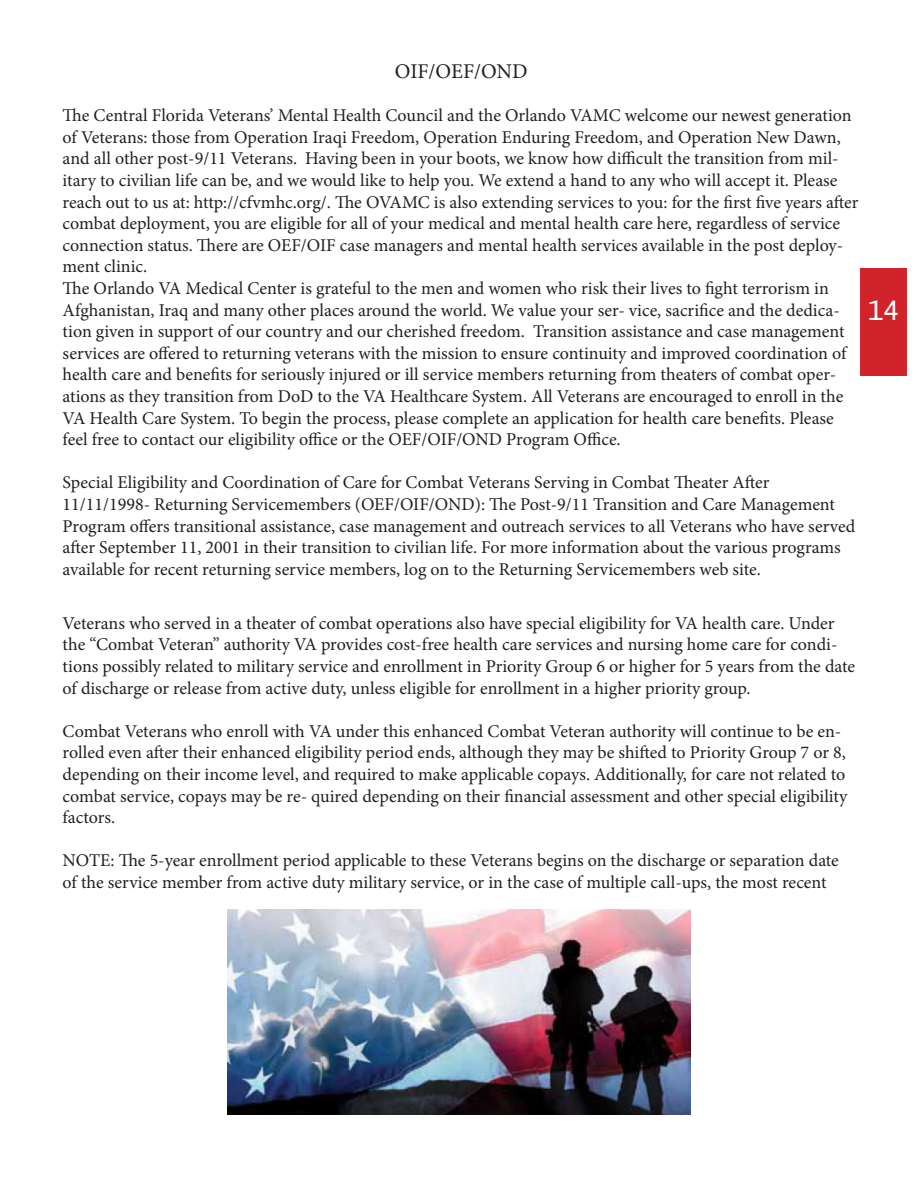
<style>
.page{position:relative;width:918px;height:1188px;background:#fff}
.page>*{position:absolute;margin:0;border:0;box-sizing:border-box;transform-origin:0 0}
.t1{font:27px "Lucida Console";color:#fff}
.t2{font:21px "Minion Pro";letter-spacing:-.005em;color:#231f20}
.t3{font:18px/21.6px "Minion Pro";color:#231f20}
</style>
<div class="page">
<img style="left:228px;top:909px;width:462px;height:205px">
<div style="left:860px;top:268px;width:47px;height:108px;background:#d1232a"></div>
<p class="t2" style="left:395px;top:57px;width:134px">OIF/OEF/OND</p>
<p class="t3" style="left:63px;top:105px;width:797px">The Central Florida Veterans’ Mental Health Council and the Orlando VAMC welcome our newest generation of Veterans: those from Operation Iraqi Freedom, Operation Enduring Freedom, and Operation New Dawn, and all other post-9/11 Veterans. Having been in your boots, we know how difficult the transition from mil&shy;itary to civilian life can be, and we would like to help you. We extend a hand to any who will accept it. Please reach out to us at: http://cfvmhc.org/. The OVAMC is also extending services to you: for the first five years after combat deployment, you are eligible for all of your medical and mental health care here, regardless of service connection status. There are OEF/OIF case managers and mental health services available in the post deploy&shy;ment clinic.</p>
<p class="t3" style="left:63px;top:277px;width:785px">The Orlando VA Medical Center is grateful to the men and women who risk their lives to fight terrorism in Afghanistan, Iraq and many other places around the world. We value your ser- vice, sacrifice and the dedica&shy;tion given in support of our country and our cherished freedom. Transition assistance and case management services are offered to returning veterans with the mission to ensure continuity and improved coordination of health care and benefits for seriously injured or ill service members returning from theaters of combat oper&shy;ations as they transition from DoD to the VA Healthcare System. All Veterans are encouraged to enroll in the VA Health Care System. To begin the process, please complete an application for health care benefits. Please feel free to contact our eligibility office or the OEF/OIF/OND Program Office.</p>
<p class="t3" style="left:63px;top:472px;width:794px">Special Eligibility and Coordination of Care for Combat Veterans Serving in Combat Theater After 11/11/1998- Returning Servicemembers (OEF/OIF/OND): The Post-9/11 Transition and Care Management Program offers transitional assistance, case management and outreach services to all Veterans who have served after September 11, 2001 in their transition to civilian life. For more information about the various programs available for recent returning service members, log on to the Returning Servicemembers web site.</p>
<p class="t3" style="left:63px;top:612px;width:794px">Veterans who served in a theater of combat operations also have special eligibility for VA health care. Under the “Combat Veteran” authority VA provides cost-free health care services and nursing home care for condi&shy;tions possibly related to military service and enrollment in Priority Group 6 or higher for 5 years from the date of discharge or release from active duty, unless eligible for enrollment in a higher priority group.</p>
<p class="t3" style="left:63px;top:720px;width:786px">Combat Veterans who enroll with VA under this enhanced Combat Veteran authority will continue to be en&shy;rolled even after their enhanced eligibility period ends, although they may be shifted to Priority Group 7 or 8, depending on their income level, and required to make applicable copays. Additionally, for care not related to combat service, copays may be re- quired depending on their financial assessment and other special eligibility factors.</p>
<p class="t3" style="left:63px;top:850px;width:778px">NOTE: The 5-year enrollment period applicable to these Veterans begins on the discharge or separation date of the service member from active duty military service, or in the case of multiple call-ups, the most recent</p>
<p class="t1" style="left:867px;top:299px;width:34px">14</p>
</div>
